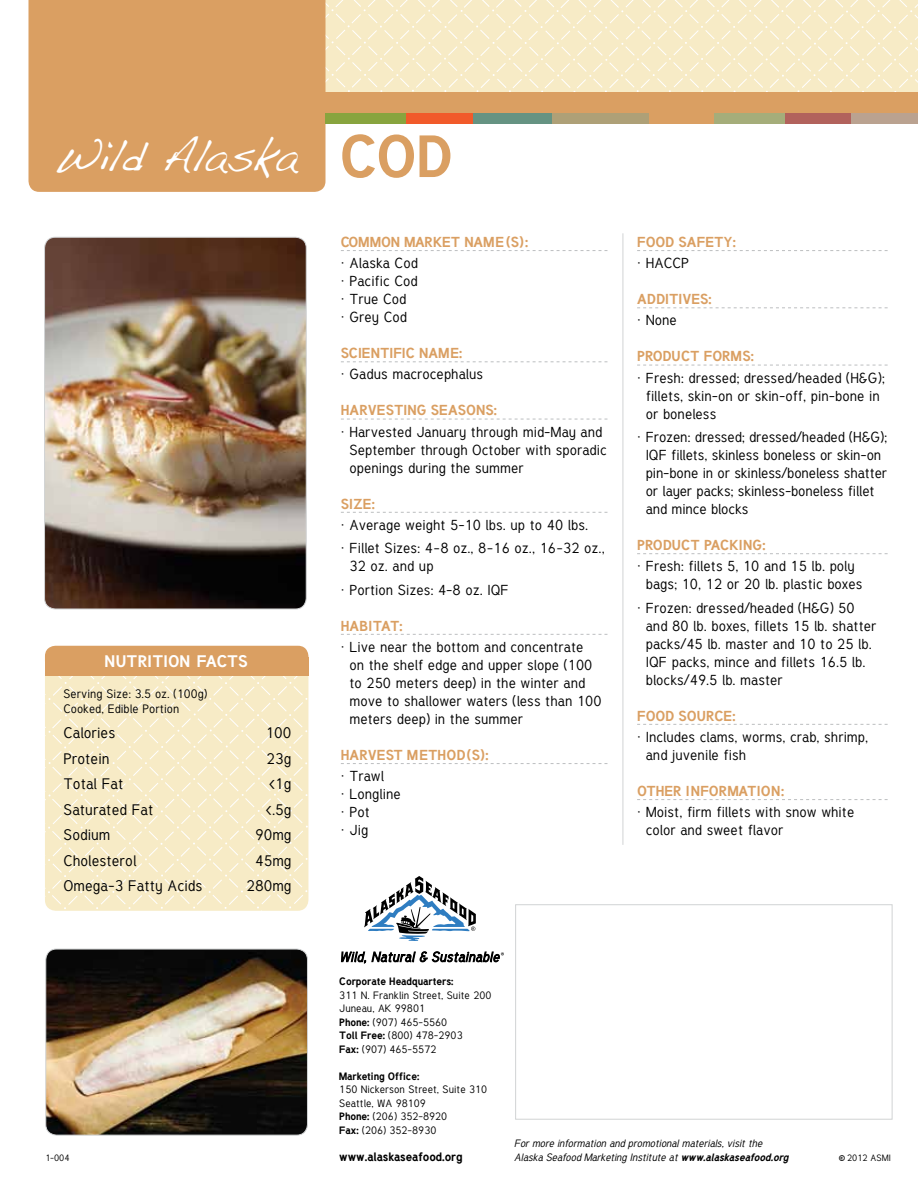
<style>
.page{position:relative;width:918px;height:1188px;background:#fff}
.page>*{position:absolute;margin:0;border:0;box-sizing:border-box;transform-origin:0 0}
.t1{font:39px "Dakota";letter-spacing:-.04em;color:#fff}
.t2{font:700 16.5px "Tuffy";color:#fff}
.t3{font:15px "Tuffy";color:#000}
.t4{font:14.25px/18px "Tuffy";color:#000}
.t5{font:700 14.25px "Tuffy";color:#da9f62}
.t6{font:12px/15px "Tuffy";color:#000}
.t7{font:700 12px "Tuffy";color:#000}
.t8{font:10.5px/13.5px "Tuffy";color:#000}
.t9{font:italic 10.5px "Tuffy";color:#000}
.t10{font:700 10.5px "Tuffy";color:#000}
.t11{font:9px "Tuffy";color:#000}
.s1{font-family:"Tuffy";font-weight:700;font-size:58.5px;color:#da9f62}
.s2{font-weight:700}
.s3{font-size:13.5px}
</style>
<div class="page">
<img style="left:45px;top:237px;width:260px;height:372px">
<div style="left:44px;top:237px;width:263px;height:372px;border:1px solid #d1d3d4;border-radius:11px"></div>
<svg style="left:326px;top:0;width:592px;height:92px;background:#f7ecc9"></svg>
<div style="left:312px;top:92px;width:606px;height:21px;background:#da9f62"></div>
<div style="left:29px;top:0;width:297px;height:192px;background:#da9f62"></div>
<div style="left:325px;top:113px;width:81px;height:11px;background:#88a43e"></div>
<div style="left:406px;top:113px;width:68px;height:11px;background:#f15a2a"></div>
<div style="left:474px;top:113px;width:78px;height:11px;background:#659382"></div>
<div style="left:552px;top:113px;width:97px;height:11px;background:#aea077"></div>
<div style="left:649px;top:113px;width:66px;height:11px;background:#da9f62"></div>
<div style="left:714px;top:113px;width:71px;height:11px;background:#a5ad7a"></div>
<div style="left:785px;top:113px;width:66px;height:11px;background:#b2625c"></div>
<div style="left:851px;top:113px;width:67px;height:11px;background:#baa290"></div>
<div style="left:515px;top:904px;width:377px;height:216px;border:1px solid #d1d3d4"></div>
<svg style="left:364px;top:876px;width:112px;height:65px"></svg>
<svg style="left:341px;top:951px;width:163px;height:13px"></svg>
<img style="left:47px;top:949px;width:260px;height:185px">
<div style="left:45px;top:949px;width:263px;height:187px;border:1px solid #d1d3d4;border-radius:11px"></div>
<svg style="left:341px;top:250px;width:267px;height:1px"></svg>
<svg style="left:341px;top:361px;width:267px;height:1px"></svg>
<svg style="left:341px;top:419px;width:267px;height:1px"></svg>
<svg style="left:341px;top:512px;width:267px;height:1px"></svg>
<svg style="left:341px;top:634px;width:267px;height:1px"></svg>
<svg style="left:341px;top:763px;width:267px;height:1px"></svg>
<svg style="left:45px;top:904px;width:263px;height:7px;background:#f7ecc9"></svg>
<svg style="left:45px;top:675px;width:263px;height:229px;background:#f7ecca"></svg>
<svg style="left:80px;top:675px;width:228px;height:186px;background:#f7ebc8"></svg>
<div style="left:45px;top:646px;width:263px;height:26px;background:#da9f62;border-radius:10px"></div>
<div style="left:45px;top:657px;width:263px;height:18px;background:#da9f62"></div>
<svg style="left:637px;top:250px;width:251px;height:1px"></svg>
<svg style="left:637px;top:307px;width:251px;height:1px"></svg>
<svg style="left:637px;top:365px;width:251px;height:1px"></svg>
<svg style="left:637px;top:553px;width:251px;height:1px"></svg>
<svg style="left:637px;top:724px;width:251px;height:1px"></svg>
<svg style="left:637px;top:799px;width:251px;height:1px"></svg>
<hr style="left:623px;top:233px;width:1px;height:612px;background:#d1d3d4">
<h1 class="t1" style="left:54px;top:132px;width:401px">Wild Alaska <span class="s1">COD</span></h1>
<p class="t2" style="left:105px;top:650px;width:145px">NUTRITION FACTS</p>
<p class="t6" style="left:64px;top:686px;width:143px">Serving Size: 3.5 oz. (100g)<br>Cooked, Edible Portion</p>
<p class="t3" style="left:64px;top:724px;width:53px">Calories</p>
<p class="t3" style="left:266px;top:724px;width:27px">100</p>
<p class="t3" style="left:64px;top:749px;width:48px">Protein</p>
<p class="t3" style="left:267px;top:749px;width:26px">23g</p>
<p class="t3" style="left:64px;top:775px;width:62px">Total Fat</p>
<p class="t3" style="left:269px;top:775px;width:24px">&lt;1g</p>
<p class="t3" style="left:64px;top:800px;width:92px">Saturated Fat</p>
<p class="t3" style="left:266px;top:800px;width:28px">&lt;.5g</p>
<p class="t3" style="left:64px;top:826px;width:48px">Sodium</p>
<p class="t3" style="left:255px;top:826px;width:38px">90mg</p>
<p class="t3" style="left:64px;top:851px;width:74px">Cholesterol</p>
<p class="t3" style="left:255px;top:851px;width:38px">45mg</p>
<p class="t3" style="left:64px;top:877px;width:141px">Omega-3 Fatty Acids</p>
<p class="t3" style="left:246px;top:877px;width:47px">280mg</p>
<p class="t5" style="left:341px;top:232px;width:19px">COMMON</p>
<p class="t5" style="left:405px;top:232px;width:21px">MARKET</p>
<p class="t5" style="left:464px;top:232px;width:20px">NAME</p>
<p class="t5" style="left:506px;top:232px;width:23px">(S):</p>
<p class="t4" style="left:341px;top:254px;width:79px">· Alaska Cod · Pacific Cod · True Cod<br>· Grey Cod</p>
<p class="t5" style="left:341px;top:344px;width:17px">SCIENTIFIC</p>
<p class="t5" style="left:419px;top:344px;width:21px">NAME</p>
<p class="t5" style="left:459px;top:344px;width:5px">:</p>
<p class="t4" style="left:341px;top:365px;width:144px">· Gadus macrocephalus</p>
<p class="t5" style="left:341px;top:401px;width:158px">HARVESTING SEASONS:</p>
<p class="t4" style="left:350px;top:422px;width:259px;text-indent:-9px">· Harvested January through mid-May and<br>September through October with sporadic openings during the summer</p>
<p class="t5" style="left:341px;top:494px;width:35px">SIZE:</p>
<p class="t4" style="left:341px;top:513px;width:265px;line-height:23.4px">· Average weight 5-10 lbs. up to 40 lbs.<br>· Fillet Sizes: 4–8 oz., 8–16 oz., 16–32 oz.,</p>
<p class="t4" style="left:341px;top:554px;width:169px;line-height:23.4px;text-indent:9px">32 oz. and up<br>· Portion Sizes: 4-8 oz. IQF</p>
<p class="t5" style="left:341px;top:616px;width:18px">HABITAT</p>
<p class="t5" style="left:399px;top:616px;width:5px">:</p>
<p class="t4" style="left:350px;top:638px;width:254px;text-indent:-9px">· Live near the bottom and concentrate on the shelf edge and upper slope (100 to 250 meters deep) in the winter and move to shallower waters (less than 100 meters deep) in the summer</p>
<p class="t5" style="left:341px;top:745px;width:19px">HARVEST</p>
<p class="t5" style="left:407px;top:745px;width:23px">METHOD</p>
<p class="t5" style="left:467px;top:745px;width:23px">(S):</p>
<p class="t4" style="left:341px;top:767px;width:61px">· Trawl<br>· Longline · Pot<br>· Jig</p>
<p class="t5" style="left:637px;top:232px;width:19px">FOOD</p>
<p class="t5" style="left:679px;top:232px;width:19px">SAFETY</p>
<p class="t5" style="left:733px;top:232px;width:5px">:</p>
<p class="t4" style="left:637px;top:254px;width:54px">· HACCP</p>
<p class="t5" style="left:637px;top:290px;width:19px">ADDITIVES</p>
<p class="t5" style="left:709px;top:290px;width:5px">:</p>
<p class="t4" style="left:637px;top:311px;width:41px">· None</p>
<p class="t5" style="left:637px;top:347px;width:18px">PRODUCT</p>
<p class="t5" style="left:704px;top:347px;width:19px">FORMS</p>
<p class="t5" style="left:751px;top:347px;width:5px">:</p>
<p class="t4" style="left:646px;top:368px;width:240px;text-indent:-9px">· Fresh: dressed; dressed/headed (H&amp;G); fillets, skin-on or skin-off, pin-bone in or boneless</p>
<p class="t4" style="left:646px;top:428px;width:243px;text-indent:-9px">· Frozen: dressed; dressed/headed (H&amp;G); IQF fillets, skinless boneless or skin-on pin-bone in or skinless/boneless shatter or layer packs; skinless-boneless fillet and mince blocks</p>
<p class="t5" style="left:637px;top:535px;width:18px">PRODUCT</p>
<p class="t5" style="left:704px;top:535px;width:17px">PACKING</p>
<p class="t5" style="left:762px;top:535px;width:5px">:</p>
<p class="t4" style="left:646px;top:557px;width:218px;text-indent:-9px">· Fresh: fillets 5, 10 and 15 lb. poly bags; 10, 12 or 20 lb. plastic boxes</p>
<p class="t4" style="left:646px;top:598px;width:232px;text-indent:-9px">· Frozen: dressed/headed (H&amp;G) 50 and 80 lb. boxes, fillets 15 lb. shatter packs/45 lb. master and 10 to 25 lb.<br>IQF packs, mince and fillets 16.5 lb. blocks/49.5 lb. master</p>
<p class="t5" style="left:637px;top:706px;width:19px">FOOD</p>
<p class="t5" style="left:679px;top:706px;width:19px">SOURCE</p>
<p class="t5" style="left:732px;top:706px;width:5px">:</p>
<p class="t4" style="left:646px;top:728px;width:224px;text-indent:-9px">· Includes clams, worms, crab, shrimp, and juvenile fish</p>
<p class="t5" style="left:637px;top:781px;width:19px">OTHER</p>
<p class="t5" style="left:686px;top:781px;width:15px">INFORMATION</p>
<p class="t5" style="left:781px;top:781px;width:5px">:</p>
<p class="t4" style="left:646px;top:803px;width:210px;text-indent:-9px">· Moist, firm fillets with snow white color and sweet flavor</p>
<p class="t10" style="left:339px;top:974px;width:116px">CORPORATE HEADQUARTERS:</p>
<p class="t8" style="left:339px;top:988px;width:154px">311 N. Franklin Street, Suite 200<br>Juneau, AK 99801<br><span class="s2">PHONE:</span> (907) 465-5560<br><span class="s2">TOLL FREE:</span> (800) 478-2903<br><span class="s2">FAX:</span> (907) 465-5572</p>
<p class="t10" style="left:339px;top:1069px;width:82px">MARKETING OFFICE:</p>
<p class="t8" style="left:339px;top:1082px;width:149px">150 Nickerson Street, Suite 310<br>Seattle, WA 98109<br><span class="s2">PHONE:</span> (206) 352-8920<br><span class="s2">FAX:</span> (206) 352-8930</p>
<p class="t7" style="left:339px;top:1148px;width:125px">WWW.ALASKASEAFOOD.ORG</p>
<p class="t9" style="left:514px;top:1137px;width:250px">For more information and promotional materials, visit the</p>
<p class="t11" style="left:46px;top:1153px;width:25px">1-004</p>
<p class="t9" style="left:514px;top:1150px;width:276px">Alaska Seafood Marketing Institute at <span class="s2">www.alaskaseafood.org</span></p>
<p class="t11" style="left:839px;top:1152px;width:54px"><span class="s3">©</span> 2012 ASMI</p>
</div>
